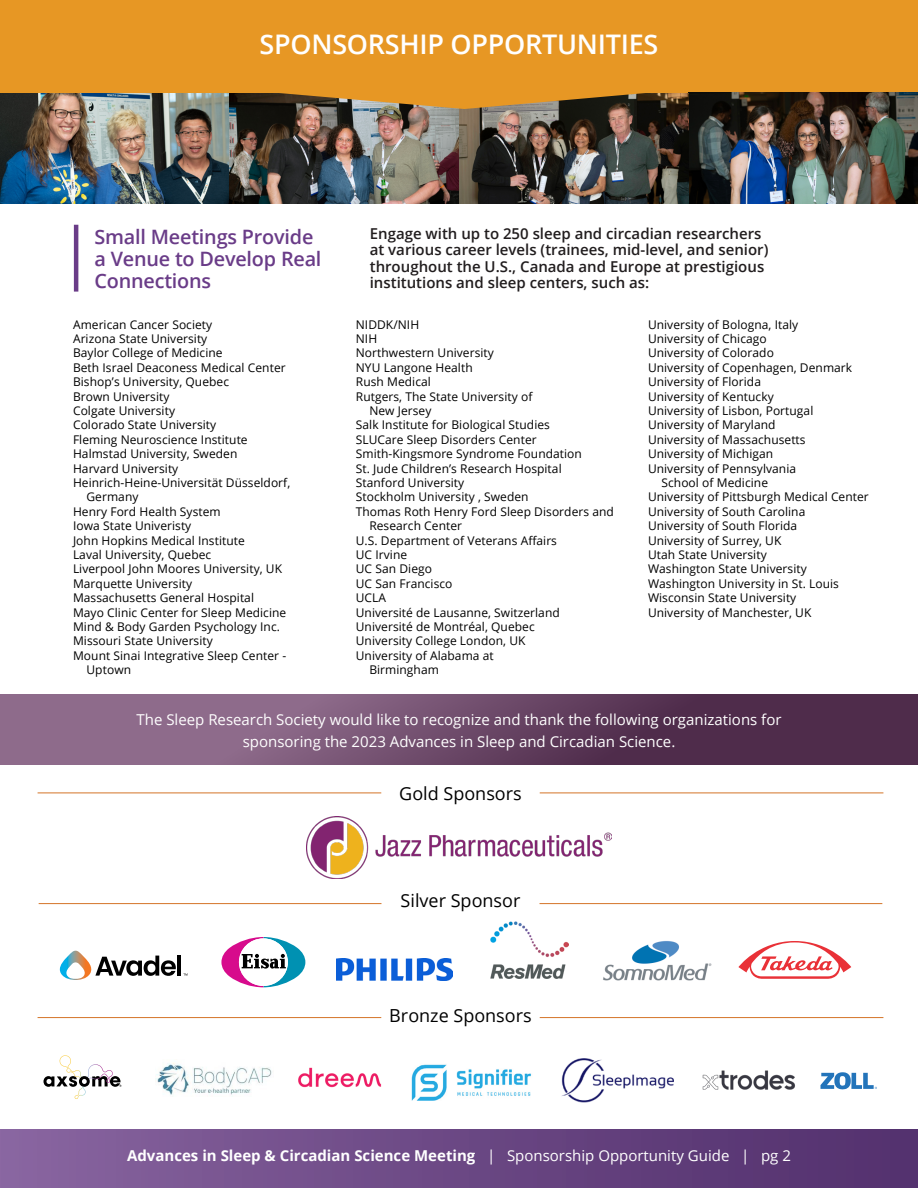
<style>
.page{position:relative;width:918px;height:1188px;background:#fff}
.page>*{position:absolute;margin:0;border:0;box-sizing:border-box;transform-origin:0 0}
.t1{font:600 27px "Open Sans";letter-spacing:-.01em;color:#fff}
.t2{font:600 19.8px/21.8px "Open Sans";letter-spacing:-.01em;color:#6a3c88}
.t3{font:18px "Open Sans";color:#000}
.t4{font:600 15px/16.5px "Open Sans";color:#211d1e}
.t5{font:15px/21.9px "Open Sans";color:#fff;text-align:center}
.t6{font:700 15px "Open Sans";color:#fff}
.t7{font:12px "Open Sans";letter-spacing:.005em;color:#000}
.s1{font-weight:400}
</style>
<div class="page">
<hr style="left:74px;top:225px;width:4px;height:67px;background:#6a3c88">
<img style="left:1px;top:109px;width:917px;height:94px">
<svg style="left:0;top:0;width:918px;height:109px;background:#d48e28"></svg>
<div style="left:0;top:1130px;width:918px;height:58px;background:linear-gradient(to right,#88649f,#512e6c)"></div>
<svg style="left:0;top:694px;width:918px;height:71px;background:#6e4b6b"></svg>
<svg style="left:60px;top:951px;width:116px;height:29px"></svg>
<hr style="left:178px;top:956px;width:3px;height:20px;background:#000">
<svg style="left:183px;top:973px;width:5px;height:3px"></svg>
<svg style="left:221px;top:937px;width:84px;height:50px"></svg>
<img style="left:307px;top:817px;width:304px;height:61px">
<hr style="left:38px;top:793px;width:343px;height:1px;background:#d47528">
<hr style="left:540px;top:793px;width:343px;height:1px;background:#d47528">
<hr style="left:39px;top:903px;width:342px;height:1px;background:#d47528">
<hr style="left:540px;top:903px;width:342px;height:1px;background:#d47528">
<hr style="left:38px;top:1017px;width:343px;height:1px;background:#d47528">
<hr style="left:540px;top:1017px;width:343px;height:1px;background:#d47528">
<img style="left:336px;top:959px;width:116px;height:21px">
<img style="left:490px;top:922px;width:79px;height:57px">
<img style="left:603px;top:941px;width:109px;height:40px">
<svg style="left:44px;top:1056px;width:78px;height:43px"></svg>
<svg style="left:738px;top:941px;width:114px;height:38px"></svg>
<img style="left:411px;top:1064px;width:120px;height:37px">
<svg style="left:820px;top:1072px;width:57px;height:17px"></svg>
<img style="left:561px;top:1058px;width:113px;height:45px">
<img style="left:298px;top:1067px;width:84px;height:21px">
<img style="left:702px;top:1070px;width:93px;height:20px">
<img style="left:156px;top:1063px;width:116px;height:32px">
<h1 class="t1" style="left:260px;top:25px;width:400px">SPONSORSHIP OPPORTUNITIES</h1>
<h2 class="t2" style="left:94px;top:225px;width:229px">Small Meetings Provide a Venue to Develop Real<br>Connections</h2>
<p class="t7" style="left:73px;top:316px;width:141px">American Cancer Society</p>
<p class="t7" style="left:73px;top:331px;width:136px">Arizona State University</p>
<p class="t7" style="left:73px;top:345px;width:151px">Baylor College of Medicine</p>
<p class="t7" style="left:73px;top:359px;width:214px">Beth Israel Deaconess Medical Center</p>
<p class="t7" style="left:73px;top:374px;width:158px">Bishop’s University, Quebec</p>
<p class="t7" style="left:73px;top:388px;width:98px">Brown University</p>
<p class="t7" style="left:73px;top:403px;width:104px">Colgate University</p>
<p class="t7" style="left:73px;top:417px;width:145px">Colorado State University</p>
<p class="t7" style="left:73px;top:431px;width:176px">Fleming Neuroscience Institute</p>
<p class="t7" style="left:73px;top:446px;width:166px">Halmstad University, Sweden</p>
<p class="t7" style="left:73px;top:460px;width:107px">Harvard University</p>
<p class="t7" style="left:73px;top:475px;width:219px">Heinrich-Heine-Universität Düsseldorf,</p>
<p class="t7" style="left:87px;top:489px;width:53px">Germany</p>
<p class="t7" style="left:73px;top:503px;width:149px">Henry Ford Health System</p>
<p class="t7" style="left:73px;top:518px;width:120px">Iowa State Univeristy</p>
<p class="t7" style="left:73px;top:532px;width:173px">John Hopkins Medical Institute</p>
<p class="t7" style="left:73px;top:547px;width:140px">Laval University, Quebec</p>
<p class="t7" style="left:73px;top:561px;width:211px">Liverpool John Moores University, UK</p>
<p class="t7" style="left:73px;top:575px;width:121px">Marquette University</p>
<p class="t7" style="left:73px;top:590px;width:183px">Massachusetts General Hospital</p>
<p class="t7" style="left:73px;top:604px;width:215px">Mayo Clinic Center for Sleep Medicine</p>
<p class="t7" style="left:73px;top:619px;width:208px">Mind &amp; Body Garden Psychology Inc.</p>
<p class="t7" style="left:73px;top:633px;width:141px">Missouri State University</p>
<p class="t7" style="left:73px;top:647px;width:215px">Mount Sinai Integrative Sleep Center -</p>
<p class="t7" style="left:87px;top:662px;width:46px">Uptown</p>
<p class="t4" style="left:370px;top:225px;width:400px">Engage with up to 250 sleep and circadian researchers at various career levels (trainees, mid-level, and senior) throughout the U.S., Canada and Europe at prestigious institutions and sleep centers, such as:</p>
<p class="t7" style="left:356px;top:316px;width:65px">NIDDK/NIH</p>
<p class="t7" style="left:356px;top:331px;width:23px">NIH</p>
<p class="t7" style="left:356px;top:345px;width:140px">Northwestern University</p>
<p class="t7" style="left:356px;top:359px;width:118px">NYU Langone Health</p>
<p class="t7" style="left:356px;top:374px;width:77px">Rush Medical</p>
<p class="t7" style="left:356px;top:388px;width:178px">Rutgers, The State University of</p>
<p class="t7" style="left:369px;top:403px;width:64px">New Jersey</p>
<p class="t7" style="left:356px;top:417px;width:196px">Salk Institute for Biological Studies</p>
<p class="t7" style="left:356px;top:431px;width:182px">SLUCare Sleep Disorders Center</p>
<p class="t7" style="left:356px;top:446px;width:228px">Smith-Kingsmore Syndrome Foundation</p>
<p class="t7" style="left:356px;top:460px;width:207px">St. Jude Children’s Research Hospital</p>
<p class="t7" style="left:356px;top:475px;width:110px">Stanford University</p>
<p class="t7" style="left:356px;top:489px;width:174px">Stockholm University , Sweden</p>
<p class="t7" style="left:356px;top:503px;width:260px">Thomas Roth Henry Ford Sleep Disorders and</p>
<p class="t7" style="left:369px;top:518px;width:94px">Research Center</p>
<p class="t7" style="left:356px;top:532px;width:203px">U.S. Department of Veterans Affairs</p>
<p class="t7" style="left:356px;top:547px;width:53px">UC Irvine</p>
<p class="t7" style="left:356px;top:561px;width:78px">UC San Diego</p>
<p class="t7" style="left:356px;top:575px;width:98px">UC San Francisco</p>
<p class="t7" style="left:356px;top:590px;width:32px">UCLA</p>
<p class="t7" style="left:356px;top:604px;width:205px">Université de Lausanne, Switzerland</p>
<p class="t7" style="left:356px;top:619px;width:180px">Université de Montréal, Quebec</p>
<p class="t7" style="left:356px;top:633px;width:171px">University College London, UK</p>
<p class="t7" style="left:356px;top:647px;width:139px">University of Alabama at</p>
<p class="t7" style="left:369px;top:662px;width:71px">Birmingham</p>
<p class="t7" style="left:648px;top:316px;width:152px">University of Bologna, Italy</p>
<p class="t7" style="left:648px;top:331px;width:120px">University of Chicago</p>
<p class="t7" style="left:648px;top:345px;width:127px">University of Colorado</p>
<p class="t7" style="left:648px;top:359px;width:206px">University of Copenhagen, Denmark</p>
<p class="t7" style="left:648px;top:374px;width:115px">University of Florida</p>
<p class="t7" style="left:648px;top:388px;width:127px">University of Kentucky</p>
<p class="t7" style="left:648px;top:403px;width:167px">University of Lisbon, Portugal</p>
<p class="t7" style="left:648px;top:417px;width:129px">University of Maryland</p>
<p class="t7" style="left:648px;top:431px;width:159px">University of Massachusetts</p>
<p class="t7" style="left:648px;top:446px;width:127px">University of Michigan</p>
<p class="t7" style="left:648px;top:460px;width:150px">University of Pennsylvania</p>
<p class="t7" style="left:662px;top:475px;width:108px">School of Medicine</p>
<p class="t7" style="left:648px;top:489px;width:222px">University of Pittsburgh Medical Center</p>
<p class="t7" style="left:648px;top:503px;width:159px">University of South Carolina</p>
<p class="t7" style="left:648px;top:518px;width:151px">University of South Florida</p>
<p class="t7" style="left:648px;top:532px;width:135px">University of Surrey, UK</p>
<p class="t7" style="left:648px;top:547px;width:120px">Utah State University</p>
<p class="t7" style="left:648px;top:561px;width:160px">Washington State University</p>
<p class="t7" style="left:648px;top:575px;width:193px">Washington University in St. Louis</p>
<p class="t7" style="left:648px;top:590px;width:150px">Wisconsin State University</p>
<p class="t7" style="left:648px;top:604px;width:165px">University of Manchester, UK</p>
<p class="t5" style="left:137px;top:708px;width:646px">The Sleep Research Society would like to recognize and thank the following organizations for sponsoring the 2023 Advances in Sleep and Circadian Science.</p>
<h3 class="t3" style="left:399px;top:781px;width:124px">Gold Sponsors</h3>
<h3 class="t3" style="left:401px;top:889px;width:121px">Silver Sponsor</h3>
<h3 class="t3" style="left:389px;top:1004px;width:144px">Bronze Sponsors</h3>
<p class="t6" style="left:127px;top:1145px;width:665px">Advances in Sleep &amp; Circadian Science Meeting <span class="s1">| Sponsorship Opportunity Guide | pg 2</span></p>
</div>
